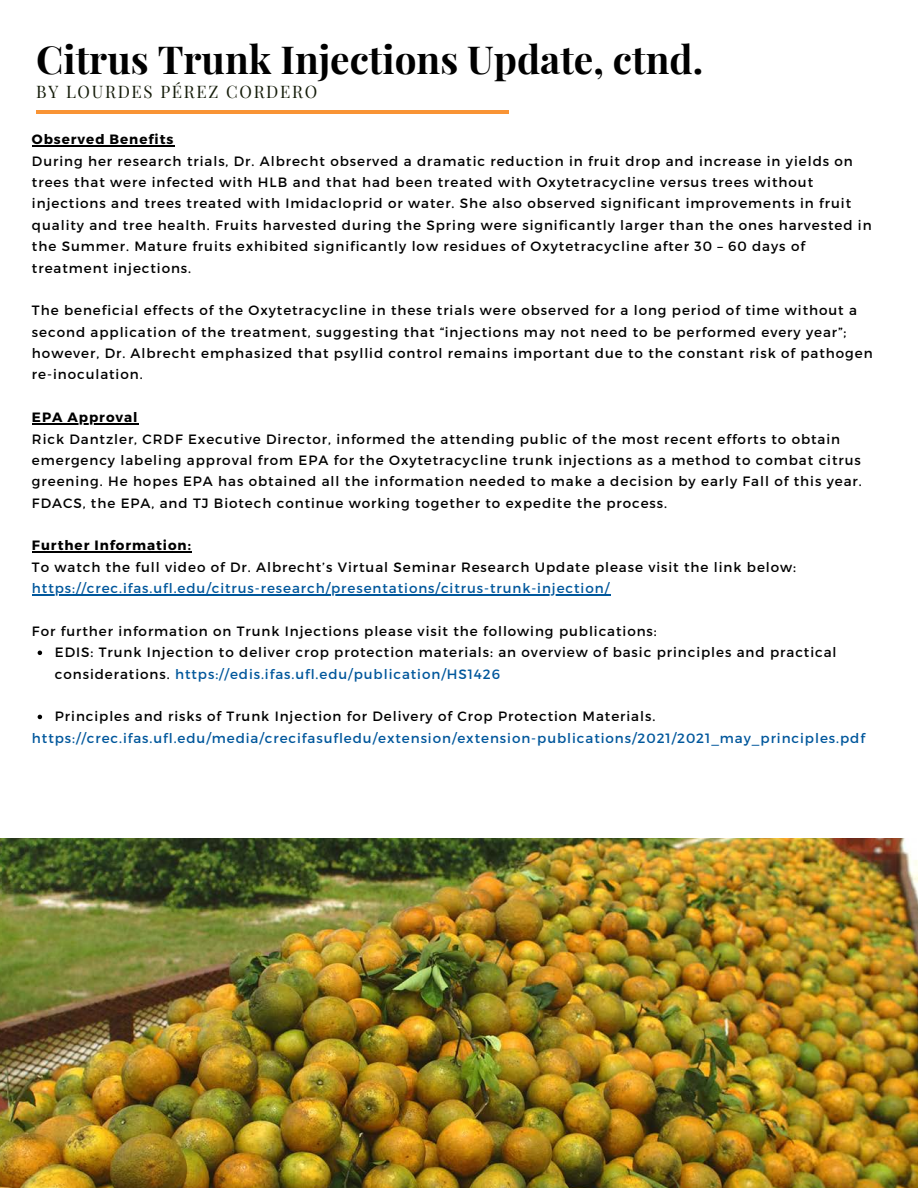
<style>
.page{position:relative;width:918px;height:1188px;background:#fff}
.page>*{position:absolute;margin:0;border:0;box-sizing:border-box;transform-origin:0 0}
.t1{font:700 38.7px "Playfair Display";color:#000}
.t2{font:16.95px "Playfair Display";letter-spacing:.1em;color:#151c0a}
.t3{font:13.5px/21.3px "Montserrat";letter-spacing:.07em;color:#000}
.t4{font:13.5px "Montserrat";letter-spacing:.07em;color:#00579c}
.t5{font:700 13.5px "Montserrat";letter-spacing:.07em;color:#000}
.s1{color:#00579c}
</style>
<div class="page">
<hr style="left:37px;top:110px;width:472px;height:3px;background:#f99435">
<svg style="left:38px;top:651px;width:4px;height:4px"></svg>
<svg style="left:38px;top:715px;width:4px;height:4px"></svg>
<hr style="left:32px;top:145px;width:142px;height:2px;background:#000">
<hr style="left:32px;top:423px;width:107px;height:1px;background:#000">
<hr style="left:32px;top:552px;width:160px;height:1px;background:#000">
<hr style="left:32px;top:594px;width:578px;height:1px;background:#00579c">
<img style="left:0;top:839px;width:918px;height:349px">
<h1 class="t1" style="left:36px;top:32px;width:668px">Citrus Trunk Injections Update, ctnd.</h1>
<p class="t2" style="left:36px;top:80px;width:283px">BY LOURDES PÉREZ CORDERO</p>
<p class="t5" style="left:32px;top:131px;width:143px">Observed Benefits</p>
<p class="t3" style="left:32px;top:150px;width:841px">During her research trials, Dr. Albrecht observed a dramatic reduction in fruit drop and increase in yields on trees that were infected with HLB and that had been treated with Oxytetracycline versus trees without injections and trees treated with Imidacloprid or water. She also observed significant improvements in fruit quality and tree health. Fruits harvested during the Spring were significantly larger than the ones harvested in the Summer. Mature fruits exhibited significantly low residues of Oxytetracycline after 30 – 60 days of treatment injections.</p>
<p class="t3" style="left:32px;top:299px;width:842px">The beneficial effects of the Oxytetracycline in these trials were observed for a long period of time without a second application of the treatment, suggesting that “injections may not need to be performed every year”; however, Dr. Albrecht emphasized that psyllid control remains important due to the constant risk of pathogen re-inoculation.</p>
<p class="t5" style="left:32px;top:409px;width:107px">EPA Approval</p>
<p class="t3" style="left:32px;top:427px;width:831px">Rick Dantzler, CRDF Executive Director, informed the attending public of the most recent efforts to obtain emergency labeling approval from EPA for the Oxytetracycline trunk injections as a method to combat citrus greening. He hopes EPA has obtained all the information needed to make a decision by early Fall of this year.<br>FDACS, the EPA, and TJ Biotech continue working together to expedite the process.</p>
<p class="t5" style="left:32px;top:537px;width:160px">Further Information:</p>
<p class="t3" style="left:32px;top:556px;width:766px">To watch the full video of Dr. Albrecht’s Virtual Seminar Research Update please visit the link below:</p>
<p class="t4" style="left:32px;top:580px;width:579px">https://crec.ifas.ufl.edu/citrus-research/presentations/citrus-trunk-injection/</p>
<p class="t3" style="left:32px;top:620px;width:626px">For further information on Trunk Injections please visit the following publications:</p>
<p class="t3" style="left:55px;top:641px;width:783px">EDIS: Trunk Injection to deliver crop protection materials: an overview of basic principles and practical considerations. <span class="s1">https://edis.ifas.ufl.edu/publication/HS1426</span></p>
<p class="t3" style="left:55px;top:705px;width:602px">Principles and risks of Trunk Injection for Delivery of Crop Protection Materials.</p>
<p class="t4" style="left:32px;top:729px;width:834px">https://crec.ifas.ufl.edu/media/crecifasufledu/extension/extension-publications/2021/2021_may_principles.pdf</p>
</div>
